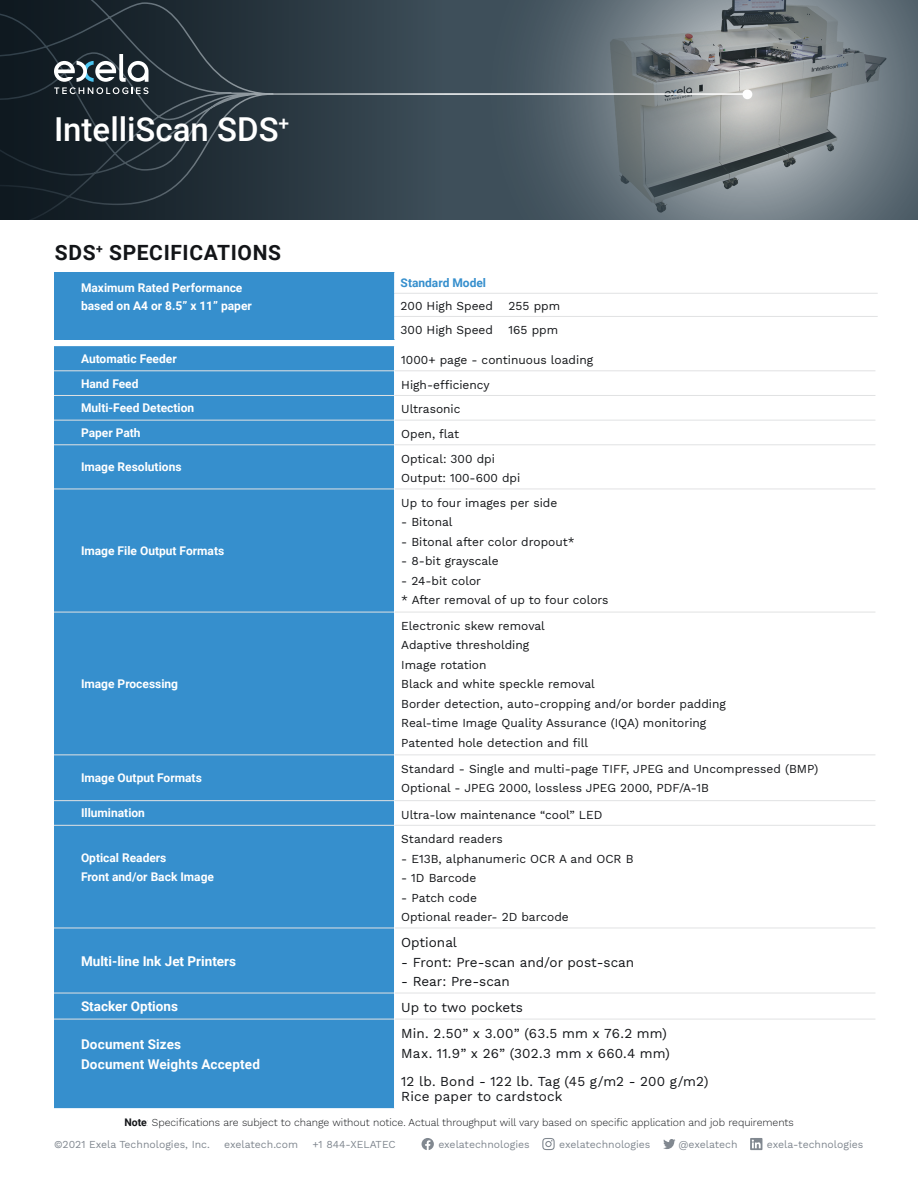
<style>
.page{position:relative;width:918px;height:1188px;background:#fff}
.page>*{position:absolute;margin:0;border:0;box-sizing:border-box;transform-origin:0 0}
.t1{font:500 33px "Roboto";color:#fff}
.t2{font:700 21px "Roboto";letter-spacing:.03em;color:#131518}
.t3{font:13.5px/19.5px "Work Sans";color:#131518}
.t4{font:700 13.5px/19.5px "Roboto";color:#fff}
.t5{font:12px/19.5px "Work Sans";color:#131518}
.t6{font:700 12px/18px "Roboto";color:#fff}
.t7{font:700 12px "Roboto";color:#368fcd}
.t8{font:10.5px/21.6px "Work Sans";color:#131518}
.t9{font:10.5px "Work Sans";color:#818890}
.s1{font-family:"Roboto";font-weight:700}
.s2{color:#818890}
</style>
<div class="page">
<svg style="left:0;top:0;width:918px;height:220px;background:#49565d"></svg>
<svg style="left:54px;top:54px;width:94px;height:40px"></svg>
<div style="left:54px;top:272px;width:341px;height:68px;background:#368fcd"></div>
<hr style="left:395px;top:293px;width:483px;height:1px;background:#e1e2e3">
<hr style="left:395px;top:316px;width:483px;height:1px;background:#e1e2e3">
<svg style="left:394px;top:272px;width:1px;height:68px"></svg>
<div style="left:54px;top:346px;width:340px;height:762px;background:#368fcd"></div>
<hr style="left:54px;top:370px;width:340px;height:1px;background:#e1e2e3">
<hr style="left:395px;top:370px;width:480px;height:1px;background:#e1e2e3">
<hr style="left:54px;top:395px;width:340px;height:1px;background:#e1e2e3">
<hr style="left:395px;top:395px;width:480px;height:1px;background:#e1e2e3">
<hr style="left:54px;top:420px;width:340px;height:1px;background:#e1e2e3">
<hr style="left:395px;top:420px;width:480px;height:1px;background:#e1e2e3">
<hr style="left:54px;top:444px;width:340px;height:1px;background:#e1e2e3">
<hr style="left:395px;top:444px;width:480px;height:1px;background:#e1e2e3">
<hr style="left:54px;top:489px;width:340px;height:1px;background:#e1e2e3">
<hr style="left:395px;top:489px;width:480px;height:1px;background:#e1e2e3">
<hr style="left:54px;top:612px;width:340px;height:1px;background:#e1e2e3">
<hr style="left:395px;top:612px;width:480px;height:1px;background:#e1e2e3">
<hr style="left:54px;top:754px;width:340px;height:1px;background:#e1e2e3">
<hr style="left:395px;top:754px;width:480px;height:1px;background:#e1e2e3">
<hr style="left:54px;top:800px;width:340px;height:1px;background:#e1e2e3">
<hr style="left:395px;top:800px;width:480px;height:1px;background:#e1e2e3">
<hr style="left:54px;top:825px;width:340px;height:1px;background:#e1e2e3">
<hr style="left:395px;top:825px;width:480px;height:1px;background:#e1e2e3">
<hr style="left:54px;top:928px;width:340px;height:1px;background:#e1e2e3">
<hr style="left:395px;top:928px;width:480px;height:1px;background:#e1e2e3">
<hr style="left:54px;top:993px;width:340px;height:1px;background:#e1e2e3">
<hr style="left:395px;top:993px;width:480px;height:1px;background:#e1e2e3">
<hr style="left:54px;top:1019px;width:340px;height:1px;background:#e1e2e3">
<hr style="left:395px;top:1019px;width:480px;height:1px;background:#e1e2e3">
<svg style="left:542px;top:1138px;width:13px;height:12px"></svg>
<svg style="left:663px;top:1139px;width:13px;height:10px"></svg>
<svg style="left:750px;top:1138px;width:12px;height:12px"></svg>
<svg style="left:422px;top:1138px;width:12px;height:12px"></svg>
<h1 class="t1" style="left:54px;top:106px;width:237px">IntelliScan SDS<sup>+</sup></h1>
<h2 class="t2" style="left:55px;top:238px;width:228px">SDS<sup>+</sup> SPECIFICATIONS</h2>
<p class="t6" style="left:81px;top:279px;width:172px">Maximum Rated Performance based on A4 or 8.5” x 11” paper</p>
<p class="t7" style="left:401px;top:275px;width:87px">Standard Model</p>
<p class="t5" style="left:401px;top:296px;width:94px">200 High Speed</p>
<p class="t5" style="left:509px;top:296px;width:53px">255 ppm</p>
<p class="t5" style="left:401px;top:319px;width:94px">300 High Speed</p>
<p class="t5" style="left:509px;top:319px;width:51px">165 ppm</p>
<p class="t6" style="left:81px;top:349px;width:97px">Automatic Feeder</p>
<p class="t5" style="left:401px;top:350px;width:193px">1000+ page - continuous loading</p>
<p class="t6" style="left:81px;top:374px;width:59px">Hand Feed</p>
<p class="t5" style="left:401px;top:374px;width:90px">High-efficiency</p>
<p class="t6" style="left:81px;top:399px;width:115px">Multi-Feed Detection</p>
<p class="t5" style="left:401px;top:399px;width:61px">Ultrasonic</p>
<p class="t6" style="left:81px;top:423px;width:61px">Paper Path</p>
<p class="t5" style="left:401px;top:424px;width:59px">Open, flat</p>
<p class="t6" style="left:81px;top:458px;width:102px">Image Resolutions</p>
<p class="t5" style="left:401px;top:448px;width:121px">Optical: 300 dpi<br>Output: 100-600 dpi</p>
<p class="t6" style="left:81px;top:541px;width:145px">Image File Output Formats</p>
<p class="t6" style="left:81px;top:674px;width:99px">Image Processing</p>
<p class="t5" style="left:401px;top:493px;width:158px">Up to four images per side</p>
<p class="t5" style="left:401px;top:512px;width:53px">- Bitonal</p>
<p class="t5" style="left:401px;top:532px;width:175px">- Bitonal after color dropout*</p>
<p class="t5" style="left:401px;top:551px;width:99px">- 8-bit grayscale</p>
<p class="t5" style="left:401px;top:571px;width:209px">- 24-bit color<br>* After removal of up to four colors</p>
<p class="t5" style="left:401px;top:616px;width:326px">Electronic skew removal<br>Adaptive thresholding<br>Image rotation<br>Black and white speckle removal<br>Border detection, auto-cropping and/or border padding Real-time Image Quality Assurance (IQA) monitoring Patented hole detection and fill</p>
<p class="t6" style="left:81px;top:769px;width:122px">Image Output Formats</p>
<p class="t5" style="left:401px;top:758px;width:419px">Standard - Single and multi-page TIFF, JPEG and Uncompressed (BMP)<br>Optional - JPEG 2000, lossless JPEG 2000, PDF/A-1B</p>
<p class="t6" style="left:81px;top:804px;width:66px">Illumination</p>
<p class="t5" style="left:401px;top:804px;width:203px">Ultra-low maintenance “cool” LED</p>
<p class="t6" style="left:81px;top:847px;width:135px;line-height:19.5px">Optical Readers<br>Front and/or Back Image</p>
<p class="t5" style="left:401px;top:829px;width:103px">Standard readers</p>
<p class="t5" style="left:401px;top:848px;width:234px">- E13B, alphanumeric OCR A and OCR B</p>
<p class="t5" style="left:401px;top:868px;width:77px">- 1D Barcode</p>
<p class="t5" style="left:401px;top:887px;width:169px">- Patch code<br>Optional reader- 2D barcode</p>
<p class="t4" style="left:81px;top:951px;width:157px">Multi-line Ink Jet Printers</p>
<p class="t3" style="left:401px;top:932px;width:57px">Optional</p>
<p class="t3" style="left:401px;top:952px;width:234px">- Front: Pre-scan and/or post-scan</p>
<p class="t3" style="left:401px;top:971px;width:110px">- Rear: Pre-scan</p>
<p class="t4" style="left:81px;top:996px;width:98px">Stacker Options</p>
<p class="t3" style="left:401px;top:997px;width:123px">Up to two pockets</p>
<p class="t4" style="left:81px;top:1034px;width:181px">Document Sizes<br>Document Weights Accepted</p>
<p class="t3" style="left:401px;top:1023px;width:270px">Min. 2.50” x 3.00” (63.5 mm x 76.2 mm)<br>Max. 11.9” x 26” (302.3 mm x 660.4 mm)</p>
<p class="t3" style="left:401px;top:1074px;width:309px;line-height:15px">12 lb. Bond - 122 lb. Tag (45 g/m2 - 200 g/m2)<br>Rice paper to cardstock</p>
<p class="t8" style="left:54px;top:1111px;width:741px;text-indent:70px"><span class="s1">Note</span>: Specifications are subject to change without notice. Actual throughput will vary based on specific application and job requirements <span class="s2">©2021 Exela Technologies, Inc.</span></p>
<p class="t9" style="left:224px;top:1136px;width:75px">exelatech.com</p>
<p class="t9" style="left:312px;top:1136px;width:85px">+1 844-XELATEC</p>
<p class="t9" style="left:438px;top:1136px;width:93px">exelatechnologies</p>
<p class="t9" style="left:559px;top:1136px;width:93px">exelatechnologies</p>
<p class="t9" style="left:679px;top:1136px;width:61px">@exelatech</p>
<p class="t9" style="left:767px;top:1136px;width:98px">exela-technologies</p>
</div>
